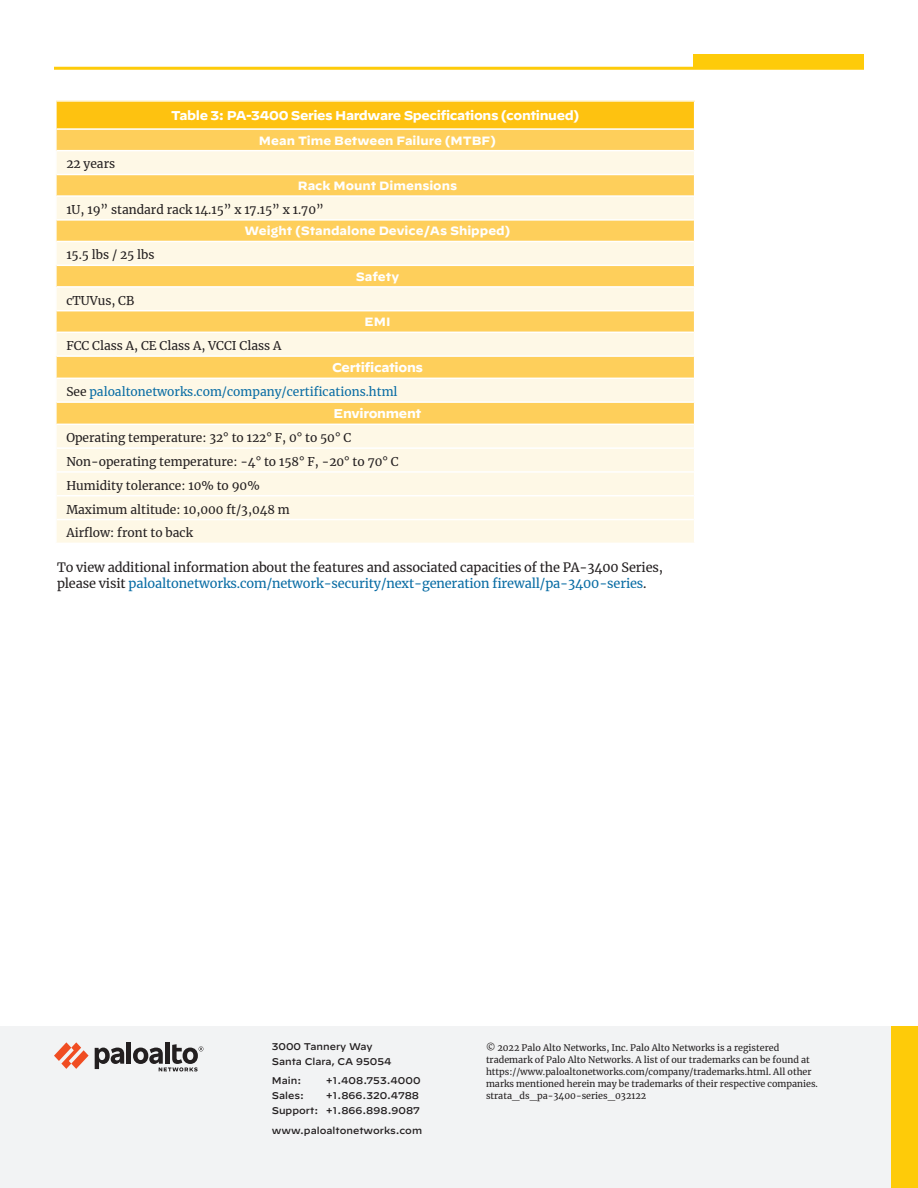
<style>
.page{position:relative;width:918px;height:1188px;background:#fff}
.page>*{position:absolute;margin:0;border:0;box-sizing:border-box;transform-origin:0 0}
.body-text{font:12.75px/16.5px "Merriweather";letter-spacing:-.01em;color:#231f20}
.table-title{font:700 12.75px "Decimal";letter-spacing:-.03em;color:#fff}
.table-body-text{font:12px "Merriweather";color:#231f20}
.table-column-header{font:700 12px "Decimal";color:#fff}
.table-body-text-2{font:12px "Merriweather";color:#086ca4}
.t1{font:500 9.75px/15px "Decimal";color:#231f20}
.t2{font:9px/12px "Merriweather";color:#231f20}
.s1{color:#231f20}
.s2{color:#086ca4}
</style>
<div class="page">
<div style="left:0;top:1026px;width:918px;height:162px;background:#f2f3f4"></div>
<svg style="left:54px;top:1042px;width:35px;height:27px"></svg>
<hr style="left:127px;top:1042px;width:4px;height:22px;background:#231f20">
<svg style="left:95px;top:1048px;width:29px;height:21px"></svg>
<div style="left:165px;top:1042px;width:5px;height:22px;background:#231f20"></div>
<svg style="left:133px;top:1044px;width:70px;height:27px"></svg>
<div style="left:891px;top:1026px;width:27px;height:162px;background:#fecb09"></div>
<div style="left:693px;top:54px;width:171px;height:14px;background:#fecb09"></div>
<hr style="left:54px;top:67px;width:810px;height:3px;background:#fecb09">
<div style="left:56px;top:101px;width:639px;height:28px;background:#fec210"></div>
<div style="left:57px;top:130px;width:637px;height:20px;background:#fecf5b"></div>
<svg style="left:57px;top:151px;width:637px;height:392px;background:#feeab8"></svg>
<hr style="left:57px;top:128px;width:637px;height:2px;background:#fff">
<hr style="left:57px;top:174px;width:637px;height:1px;background:#fff">
<hr style="left:57px;top:195px;width:637px;height:2px;background:#fff">
<hr style="left:57px;top:219px;width:637px;height:2px;background:#fff">
<hr style="left:57px;top:241px;width:637px;height:1px;background:#fff">
<hr style="left:55px;top:100px;width:640px;height:2px;background:#fff">
<hr style="left:55px;top:102px;width:2px;height:27px;background:#fff">
<hr style="left:57px;top:265px;width:637px;height:1px;background:#fff">
<hr style="left:57px;top:286px;width:637px;height:2px;background:#fff">
<hr style="left:57px;top:310px;width:637px;height:1px;background:#fff">
<hr style="left:57px;top:332px;width:637px;height:1px;background:#fff">
<hr style="left:57px;top:447px;width:637px;height:2px;background:#fff">
<hr style="left:57px;top:471px;width:637px;height:2px;background:#fff">
<hr style="left:57px;top:495px;width:637px;height:1px;background:#fff">
<hr style="left:57px;top:519px;width:637px;height:1px;background:#fff">
<hr style="left:57px;top:401px;width:637px;height:2px;background:#fff">
<hr style="left:57px;top:424px;width:637px;height:1px;background:#fff">
<hr style="left:57px;top:355px;width:637px;height:2px;background:#fff">
<svg style="left:694px;top:102px;width:1px;height:164px"></svg>
<hr style="left:57px;top:378px;width:637px;height:1px;background:#fff">
<p class="table-body-text" style="left:66px;top:156px;width:50px">22 years</p>
<p class="table-title" style="left:171px;top:108px;width:410px">Table 3: PA-3400 Series Hardware Specifications (continued)</p>
<p class="table-column-header" style="left:259px;top:134px;width:239px">Mean Time Between Failure (MTBF)</p>
<p class="table-column-header" style="left:298px;top:179px;width:161px">Rack Mount Dimensions</p>
<p class="table-body-text" style="left:66px;top:201px;width:259px">1U, 19” standard rack 14.15” x 17.15” x 1.70”</p>
<p class="table-column-header" style="left:245px;top:224px;width:267px">Weight (Standalone Device/As Shipped)</p>
<p class="table-body-text" style="left:66px;top:247px;width:90px">15.5 lbs / 25 lbs</p>
<p class="table-column-header" style="left:356px;top:270px;width:45px">Safety</p>
<p class="table-body-text" style="left:66px;top:292px;width:69px">cTUVus, CB</p>
<p class="table-column-header" style="left:365px;top:315px;width:27px">EMI</p>
<p class="table-body-text" style="left:66px;top:337px;width:217px">FCC Class A, CE Class A, VCCI Class A</p>
<p class="table-title" style="left:332px;top:360px;width:93px">Certifications</p>
<p class="table-body-text-2" style="left:66px;top:383px;width:333px"><span class="s1">See</span> paloaltonetworks.com/company/certifications.html</p>
<p class="table-title" style="left:334px;top:406px;width:89px">Environment</p>
<p class="table-body-text" style="left:66px;top:429px;width:286px">Operating temperature: 32° to 122° F, 0° to 50° C</p>
<p class="table-body-text" style="left:66px;top:453px;width:334px">Non-operating temperature: -4° to 158° F, -20° to 70° C</p>
<p class="table-body-text" style="left:66px;top:477px;width:195px">Humidity tolerance: 10% to 90%</p>
<p class="table-body-text" style="left:66px;top:501px;width:225px">Maximum altitude: 10,000 ft/3,048 m</p>
<p class="table-body-text" style="left:66px;top:525px;width:128px">Airflow: front to back</p>
<p class="body-text" style="left:57px;top:558px;width:608px">To view additional information about the features and associated capacities of the PA-3400 Series, please visit <span class="s2">paloaltonetworks.com/network-security/next-generation firewall/pa-3400-series</span>.</p>
<p class="t1" style="left:272px;top:1038px;width:121px">3000 Tannery Way<br>Santa Clara, CA 95054</p>
<p class="t1" style="left:272px;top:1072px;width:31px">Main:</p>
<p class="t1" style="left:326px;top:1072px;width:96px">+1.408.753.4000</p>
<p class="t1" style="left:272px;top:1087px;width:34px">Sales:</p>
<p class="t1" style="left:272px;top:1087px;width:150px;text-align:right">+1.866.320.4788<br>Support: +1.866.898.9087</p>
<p class="t1" style="left:272px;top:1122px;width:152px">www.paloaltonetworks.com</p>
<p class="t2" style="left:486px;top:1042px;width:334px">© 2022 Palo Alto Networks, Inc. Palo Alto Networks is a registered trademark of Palo Alto Networks. A list of our trademarks can be found at https://www.paloaltonetworks.com/company/trademarks.html. All other marks mentioned herein may be trademarks of their respective companies. strata_ds_pa-3400-series_032122</p>
</div>
